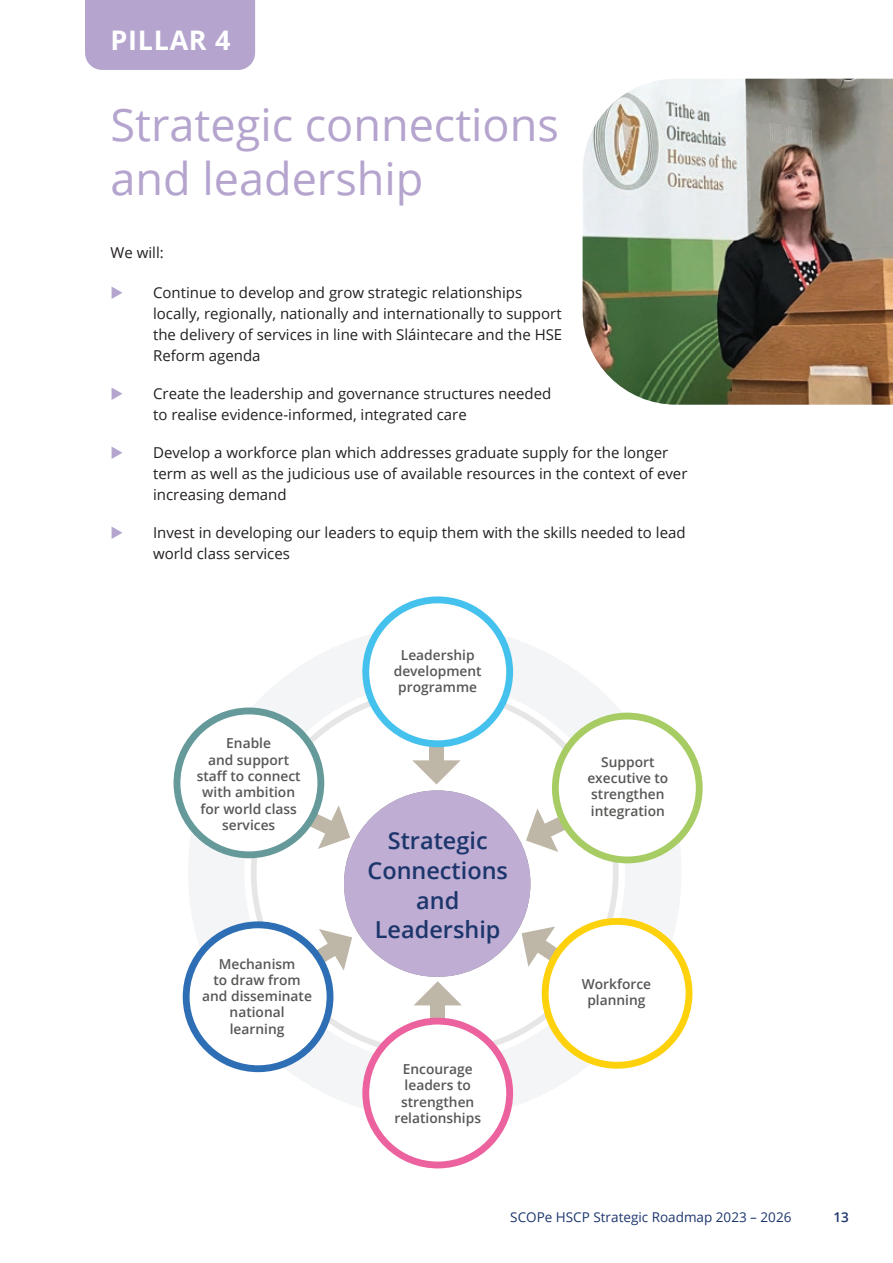
<style>
.page{position:relative;width:893px;height:1263px;background:#fff}
.page>*{position:absolute;margin:0;border:0;box-sizing:border-box;transform-origin:0 0}
.t1{font:45px/54px "Open Sans";color:#b4a4ce}
.t2{font:700 27px "Open Sans";letter-spacing:.025em;color:#fff}
.t3{font:600 23.4px/29.5px "Open Sans";color:#1c366c;text-align:center}
.t4{font:15px/21px "Open Sans";color:#231f20}
.t5{font:600 13.8px/16.4px "Open Sans";color:#575755;text-align:center}
.t6{font:13.5px "Open Sans";color:#1c366c}
.t7{font:600 13.5px "Open Sans";color:#1c366c}
.s1{color:#b4a4ce}
</style>
<div class="page">
<div style="left:85px;top:0;width:170px;height:70px;background:#b4a4ce"></div>
<div style="left:188px;top:626px;width:494px;height:493px;background:#f4f5f6;border-radius:50%"></div>
<svg style="left:251px;top:698px;width:368px;height:350px;fill:#fff"></svg>
<div style="left:344px;top:790px;width:186px;height:187px;background:#bfadd3;border-radius:50%"></div>
<div style="left:430px;top:992px;width:15px;height:38px;background:#beb6a6"></div>
<svg style="left:414px;top:981px;width:48px;height:24px"></svg>
<div style="left:429px;top:731px;width:15px;height:37px;background:#beb6a6"></div>
<svg style="left:412px;top:760px;width:49px;height:24px"></svg>
<svg style="left:362px;top:1017px;width:152px;height:152px"></svg>
<svg style="left:182px;top:920px;width:170px;height:153px"></svg>
<svg style="left:173px;top:707px;width:177px;height:152px"></svg>
<svg style="left:526px;top:712px;width:177px;height:152px"></svg>
<svg style="left:522px;top:915px;width:171px;height:154px"></svg>
<svg style="left:362px;top:596px;width:152px;height:152px"></svg>
<img style="left:583px;top:79px;width:310px;height:326px">
<h2 class="t2" style="left:111px;top:22px;width:122px">PILLAR 4</h2>
<h1 class="t1" style="left:111px;top:96px;width:450px">Strategic connections and leadership</h1>
<p class="t4" style="left:111px;top:242px;width:55px">We will:</p>
<p class="t4" style="left:153px;top:282px;width:411px;text-indent:-43px"><span class="s1">◆</span> Continue to develop and grow strategic relationships locally, regionally, nationally and internationally to support the delivery of services in line with Sláintecare and the HSE Reform agenda</p>
<p class="t4" style="left:153px;top:383px;width:400px;text-indent:-43px"><span class="s1">◆</span> Create the leadership and governance structures needed to realise evidence-informed, integrated care</p>
<p class="t4" style="left:153px;top:442px;width:536px;text-indent:-43px"><span class="s1">◆</span> Develop a workforce plan which addresses graduate supply for the longer term as well as the judicious use of available resources in the context of ever increasing demand</p>
<p class="t4" style="left:153px;top:522px;width:534px;text-indent:-43px"><span class="s1">◆</span> Invest in developing our leaders to equip them with the skills needed to lead world class services</p>
<p class="t5" style="left:197px;top:735px;width:105px">Enable<br>and support staff to connect with ambition for world class services</p>
<p class="t5" style="left:202px;top:955px;width:111px">Mechanism<br>to draw from and disseminate national learning</p>
<p class="t5" style="left:394px;top:646px;width:89px">Leadership development programme</p>
<h3 class="t3" style="left:367px;top:826px;width:142px">Strategic<br>Connections and<br>Leadership</h3>
<p class="t5" style="left:394px;top:1060px;width:88px">Encourage leaders to strengthen relationships</p>
<p class="t5" style="left:587px;top:753px;width:82px">Support executive to strengthen integration</p>
<p class="t5" style="left:582px;top:976px;width:71px">Workforce planning</p>
<p class="t6" style="left:510px;top:1208px;width:283px">SCOPe HSCP Strategic Roadmap 2023 – 2026</p>
<p class="t7" style="left:833px;top:1208px;width:17px">13</p>
</div>
